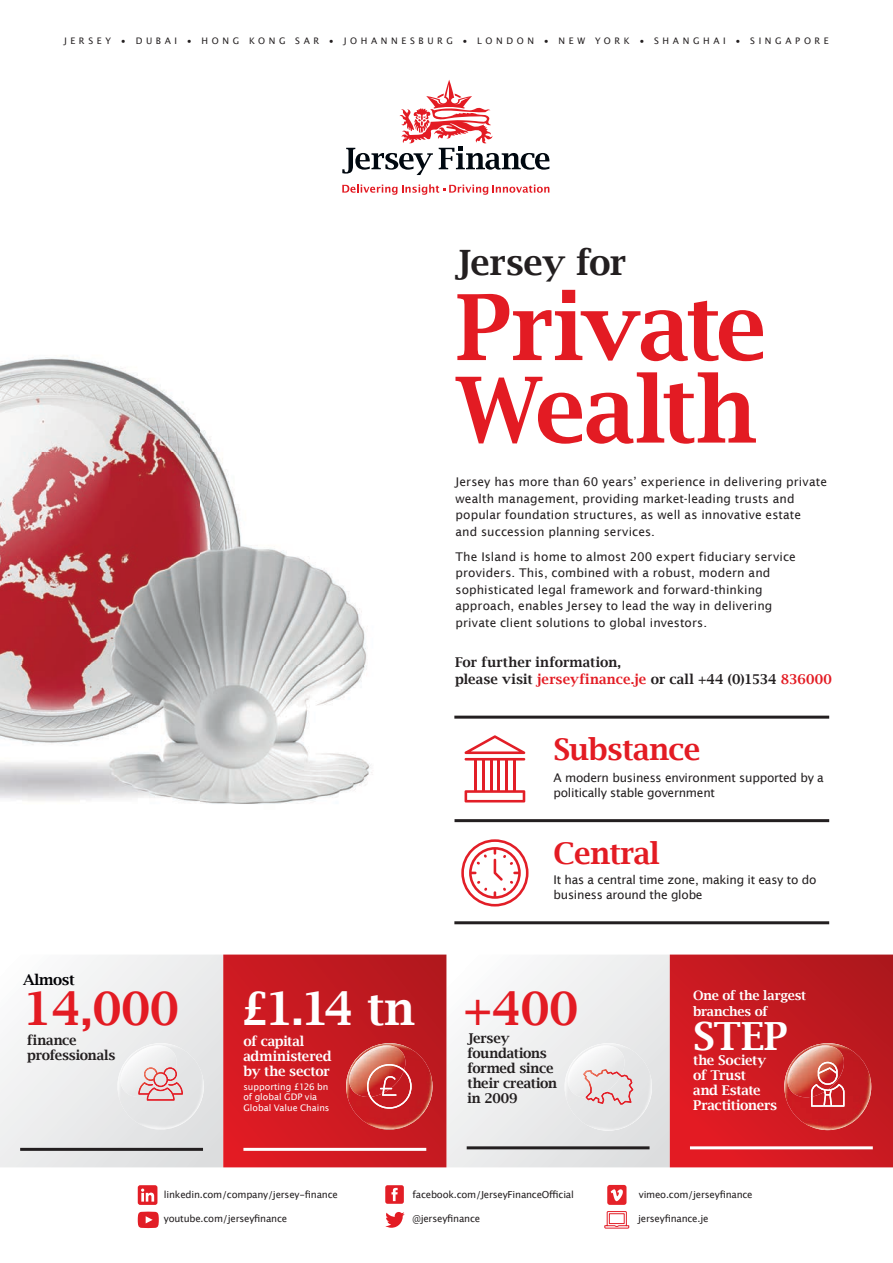
<style>
.page{position:relative;width:893px;height:1263px;background:#fff}
.page>*{position:absolute;margin:0;border:0;box-sizing:border-box;transform-origin:0 0}
.t1{font:600 91.05px/82.5px "Lucida Bright";letter-spacing:-.02em;color:#e31b23}
.t2{font:600 46.05px "Lucida Bright";color:#e31b23}
.t3{font:600 46.05px "Lucida Bright";color:#fff}
.t4{font:600 38.85px "Lucida Bright";color:#fff}
.t5{font:600 34.95px "Lucida Bright";letter-spacing:-.02em;color:#231f20}
.t6{font:600 30px "Lucida Bright";letter-spacing:-.02em;color:#e31b23}
.t7{font:600 14.7px "Lucida Bright";letter-spacing:-.02em;color:#000003}
.t8{font:600 13.5px/15px "Lucida Bright";letter-spacing:-.015em;color:#fff}
.t9{font:600 13.5px/16.5px "Lucida Bright";color:#231f20}
.t10{font:600 13.5px/15px "Lucida Bright";letter-spacing:-.02em;color:#231f20}
.t11{font:600 12.9px/15.8px "Lucida Bright";letter-spacing:-.02em;color:#fff}
.t12{font:12px/16.5px "Lucida Sans";letter-spacing:.005em;color:#231f20}
.t13{font:12px/15px "Lucida Sans";letter-spacing:-.02em;color:#231f20}
.t14{font:9.75px "Lucida Grande";letter-spacing:-.02em;color:#231f20}
.t15{font:9px "Lucida Grande";letter-spacing:.405em;color:#231f20}
.t16{font:9px/10.5px "Lucida Sans";color:#fff}
.s1{color:#e31b23}
</style>
<div class="page">
<svg style="left:604px;top:1211px;width:25px;height:17px"></svg>
<svg style="left:138px;top:1185px;width:19px;height:20px"></svg>
<svg style="left:385px;top:1212px;width:20px;height:16px"></svg>
<svg style="left:138px;top:1212px;width:21px;height:16px"></svg>
<svg style="left:342px;top:80px;width:207px;height:95px"></svg>
<svg style="left:342px;top:184px;width:207px;height:11px"></svg>
<img style="left:0;top:355px;width:654px;height:523px">
<svg style="left:446px;top:954px;width:224px;height:213px"></svg>
<svg style="left:0;top:955px;width:223px;height:212px"></svg>
<svg style="left:223px;top:954px;width:223px;height:213px;background:#ca1b22"></svg>
<svg style="left:670px;top:954px;width:223px;height:213px;background:#ca1b22"></svg>
<hr style="left:454px;top:819px;width:375px;height:3px;background:#231f20">
<hr style="left:454px;top:921px;width:375px;height:3px;background:#231f20">
<hr style="left:454px;top:716px;width:375px;height:3px;background:#231f20">
<hr style="left:20px;top:1148px;width:183px;height:3px;background:#231f20">
<hr style="left:243px;top:1148px;width:183px;height:3px;background:#fff">
<hr style="left:467px;top:1146px;width:182px;height:3px;background:#231f20">
<hr style="left:690px;top:1146px;width:183px;height:3px;background:#fff">
<div style="left:565px;top:1043px;width:87px;height:88px;background:#e4e5e6"></div>
<img style="left:586px;top:1074px;width:47px;height:31px">
<img style="left:568px;top:1045px;width:57px;height:52px">
<img style="left:583px;top:1069px;width:38px;height:28px">
<svg style="left:465px;top:735px;width:60px;height:19px"></svg>
<hr style="left:474px;top:759px;width:3px;height:32px;background:#e21e27">
<hr style="left:482px;top:759px;width:3px;height:32px;background:#e21e27">
<hr style="left:490px;top:759px;width:2px;height:32px;background:#e21e27">
<hr style="left:505px;top:759px;width:3px;height:32px;background:#e21e27">
<hr style="left:513px;top:759px;width:3px;height:32px;background:#e21e27">
<svg style="left:465px;top:790px;width:60px;height:12px"></svg>
<hr style="left:465px;top:758px;width:60px;height:2px;background:#e21e27">
<hr style="left:497px;top:759px;width:3px;height:32px;background:#e21e27">
<svg style="left:461px;top:839px;width:67px;height:67px"></svg>
<div style="left:607px;top:1185px;width:19px;height:20px;background:#e52229;border-radius:3px"></div>
<svg style="left:611px;top:1189px;width:12px;height:12px"></svg>
<svg style="left:385px;top:1185px;width:19px;height:19px"></svg>
<img style="left:346px;top:1043px;width:86px;height:86px">
<img style="left:349px;top:1045px;width:56px;height:52px">
<svg style="left:367px;top:1064px;width:45px;height:45px;background:#cf4c4c"></svg>
<img style="left:784px;top:1043px;width:87px;height:87px">
<img style="left:787px;top:1045px;width:57px;height:52px">
<svg style="left:811px;top:1062px;width:33px;height:45px"></svg>
<img style="left:117px;top:1043px;width:87px;height:86px">
<img style="left:120px;top:1045px;width:50px;height:5px">
<img style="left:120px;top:1050px;width:57px;height:47px">
<svg style="left:138px;top:1067px;width:45px;height:34px"></svg>
<img style="left:153px;top:1072px;width:15px;height:15px">
<img style="left:163px;top:1067px;width:12px;height:14px">
<img style="left:144px;top:1067px;width:13px;height:14px">
<p class="t15" style="left:64px;top:36px;width:766px">JERSEY • DUBAI • HONG KONG SAR • JOHANNESBURG • LONDON • NEW YORK • SHANGHAI • SINGAPORE</p>
<p class="t5" style="left:455px;top:242px;width:172px">Jersey for</p>
<p class="t1" style="left:455px;top:286px;width:313px">Private<br>Wealth</p>
<p class="t12" style="left:455px;top:474px;width:373px">Jersey has more than 60 years’ experience in delivering private wealth management, providing market-leading trusts and popular foundation structures, as well as innovative estate<br>and succession planning services.</p>
<p class="t12" style="left:455px;top:548px;width:342px">The Island is home to almost 200 expert fiduciary service providers. This, combined with a robust, modern and sophisticated legal framework and forward-thinking approach, enables Jersey to lead the way in delivering private client solutions to global investors.</p>
<p class="t9" style="left:455px;top:654px;width:378px">For further information,<br>please visit <span class="s1">jerseyfinance.je</span> or call +44 (0)1534 <span class="s1">836000</span></p>
<p class="t6" style="left:554px;top:732px;width:149px">Substance</p>
<p class="t13" style="left:554px;top:770px;width:272px">A modern business environment supported by a politically stable government</p>
<p class="t7" style="left:23px;top:971px;width:53px">Almost</p>
<p class="t2" style="left:23px;top:982px;width:157px">14,000</p>
<p class="t10" style="left:27px;top:1033px;width:90px">finance professionals</p>
<p class="t3" style="left:240px;top:982px;width:176px">£1.14 tn</p>
<p class="t8" style="left:243px;top:1034px;width:90px">of capital administered by the sector</p>
<p class="t16" style="left:243px;top:1081px;width:88px">supporting £126 bn of global GDP via<br>Global Value Chains</p>
<p class="t6" style="left:554px;top:836px;width:107px">Central</p>
<p class="t13" style="left:554px;top:872px;width:264px">It has a central time zone, making it easy to do business around the globe</p>
<p class="t2" style="left:463px;top:982px;width:116px">+400</p>
<p class="t10" style="left:467px;top:1031px;width:91px">Jersey foundations formed since their creation in 2009</p>
<p class="t11" style="left:693px;top:987px;width:115px">One of the largest branches of</p>
<p class="t4" style="left:693px;top:1014px;width:96px">STEP</p>
<p class="t8" style="left:693px;top:1053px;width:86px">the Society of Trust<br>and Estate<br>Practitioners</p>
<p class="t14" style="left:164px;top:1189px;width:175px">linkedin.com/company/jersey-finance</p>
<p class="t14" style="left:413px;top:1189px;width:163px">facebook.com/JerseyFinanceOfficial</p>
<p class="t14" style="left:639px;top:1189px;width:115px">vimeo.com/jerseyfinance</p>
<p class="t14" style="left:638px;top:1213px;width:72px">jerseyfinance.je</p>
<p class="t14" style="left:164px;top:1213px;width:125px">youtube.com/jerseyfinance</p>
<p class="t14" style="left:413px;top:1213px;width:69px">@jerseyfinance</p>
</div>
